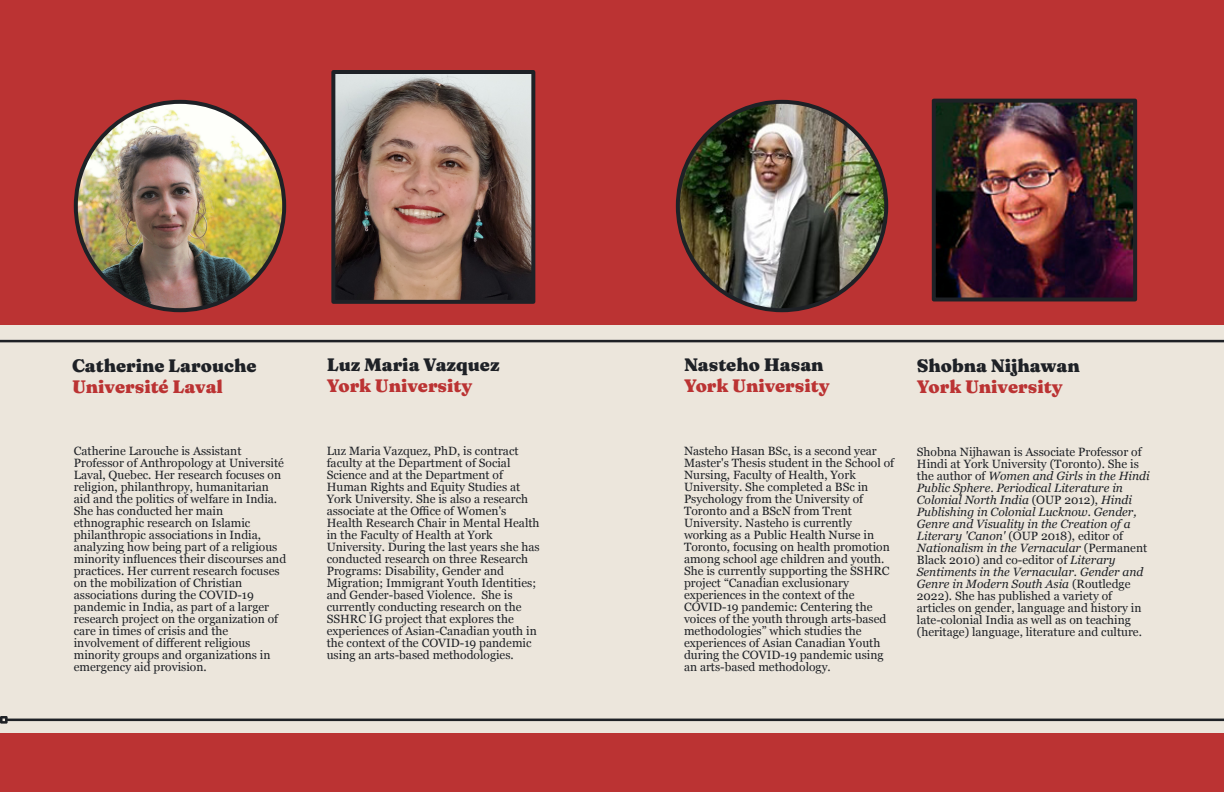
<style>
.page{position:relative;width:1224px;height:792px;background:#b33}
.page>*{position:absolute;margin:0;border:0;box-sizing:border-box;transform-origin:0 0}
.t1{font:900 18px "Fraunces 9 pt";color:#1e2126}
.t2{font:900 18px "Fraunces 9 pt";color:#b33}
.t3{font:12px/12px "Georgia";color:#1e2126}
.s1{font-style:italic}
</style>
<div class="page">
<div style="left:0;top:325px;width:1224px;height:408px;background:#ece6dc"></div>
<img style="left:937px;top:104px;width:195px;height:192px">
<div style="left:932px;top:99px;width:205px;height:202px;border:4px solid #1e2126"></div>
<img style="left:678px;top:102px;width:208px;height:208px;border-radius:50%">
<img style="left:76px;top:102px;width:208px;height:208px;border-radius:50%">
<img style="left:336px;top:75px;width:194px;height:224px">
<div style="left:331px;top:70px;width:204px;height:234px;border:4px solid #1e2126"></div>
<svg style="left:0;top:716px;width:1224px;height:8px"></svg>
<hr style="left:0;top:340px;width:1224px;height:2px;background:#1e2126">
<h1 class="t1" style="left:72px;top:354px;width:186px">Catherine Larouche</h1>
<h1 class="t2" style="left:72px;top:375px;width:152px">Université Laval</h1>
<h1 class="t1" style="left:327px;top:354px;width:174px">Luz Maria Vazquez</h1>
<h1 class="t2" style="left:327px;top:375px;width:147px">York University</h1>
<h1 class="t1" style="left:684px;top:354px;width:141px">Nasteho Hasan</h1>
<h1 class="t2" style="left:684px;top:375px;width:147px">York University</h1>
<h1 class="t1" style="left:917px;top:354px;width:164px">Shobna Nijhawan</h1>
<h1 class="t2" style="left:917px;top:375px;width:147px">York University</h1>
<p class="t3" style="left:74px;top:446px;width:214px">Catherine Larouche is Assistant Professor of Anthropology at Université Laval, Quebec. Her research focuses on religion, philanthropy, humanitarian aid and the politics of welfare in India.<br>She has conducted her main ethnographic research on Islamic philanthropic associations in India, analyzing how being part of a religious minority influences their discourses and practices. Her current research focuses on the mobilization of Christian associations during the COVID-19 pandemic in India, as part of a larger research project on the organization of care in times of crisis and the involvement of different religious minority groups and organizations in emergency aid provision.</p>
<p class="t3" style="left:684px;top:446px;width:212px">Nasteho Hasan BSc, is a second year Master's Thesis student in the School of Nursing, Faculty of Health, York University. She completed a BSc in Psychology from the University of Toronto and a BScN from Trent University. Nasteho is currently working as a Public Health Nurse in Toronto, focusing on health promotion among school age children and youth.<br>She is currently supporting the SSHRC project “Canadian exclusionary experiences in the context of the COVID-19 pandemic: Centering the voices of the youth through arts-based methodologies” which studies the experiences of Asian Canadian Youth during the COVID-19 pandemic using an arts-based methodology.</p>
<p class="t3" style="left:327px;top:446px;width:215px">Luz Maria Vazquez, PhD, is contract faculty at the Department of Social Science and at the Department of Human Rights and Equity Studies at York University. She is also a research associate at the Office of Women's Health Research Chair in Mental Health in the Faculty of Health at York University. During the last years she has conducted research on three Research Programs: Disability, Gender and Migration; Immigrant Youth Identities; and Gender-based Violence. She is currently conducting research on the SSHRC IG project that explores the experiences of Asian-Canadian youth in the context of the COVID-19 pandemic using an arts-based methodologies.</p>
<p class="t3" style="left:917px;top:447px;width:234px">Shobna Nĳhawan is Associate Professor of Hindi at York University (Toronto). She is the author of <span class="s1">Women and Girls in the Hindi Public Sphere</span>. <span class="s1">Periodical Literature in Colonial North India</span> (OUP 2012), <span class="s1">Hindi Publishing in Colonial Lucknow. Gender, Genre and Visuality in the Creation of a Literary 'Canon'</span> (OUP 2018), editor of <span class="s1">Nationalism in the Vernacular</span> (Permanent Black 2010) and co-editor of <span class="s1">Literary Sentiments in the Vernacular. Gender and Genre in Modern South Asia</span> (Routledge 2022). She has published a variety of articles on gender, language and history in late-colonial India as well as on teaching (heritage) language, literature and culture.</p>
</div>
